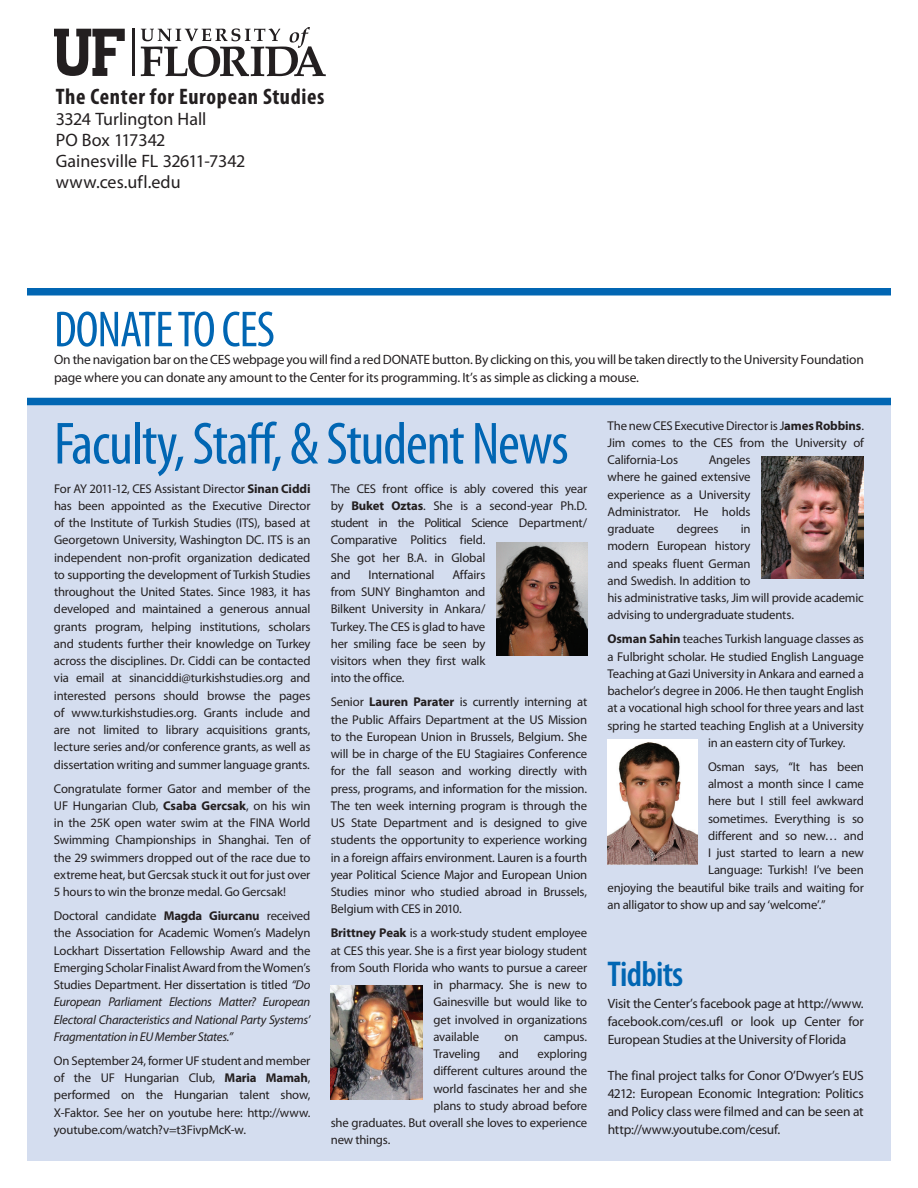
<style>
.page{position:relative;width:918px;height:1188px;background:#fff}
.page>*{position:absolute;margin:0;border:0;box-sizing:border-box;transform-origin:0 0}
.t1{font:condensed 60px "Myriad Pro";letter-spacing:-.02em;color:#0166b3}
.t2{font:condensed 51px "Myriad Pro";letter-spacing:-.02em;color:#0166b3}
.t3{font:600 condensed 36px "Myriad Pro";letter-spacing:-.02em;color:#0166b3}
.t4{font:700 condensed 22.5px "Myriad Pro";letter-spacing:.03em;color:#231f20}
.t5{font:18px/21px "Myriad Pro";color:#231f20}
.t6{font:13.5px/18px "Myriad Pro";letter-spacing:-.015em;color:#231f20;text-align:justify}
.t7{font:12.75px/17.2px "Myriad Pro";letter-spacing:-.015em;color:#231f20;text-align:justify}
.s1{font-weight:700}
.s2{font-style:italic}
</style>
<div class="page">
<div style="left:27px;top:402px;width:864px;height:759px;background:#d4ddef"></div>
<div style="left:27px;top:398px;width:864px;height:7px;background:#0166b3"></div>
<svg style="left:54px;top:29px;width:71px;height:47px"></svg>
<hr style="left:132px;top:29px;width:2px;height:47px;background:#231f20">
<svg style="left:141px;top:27px;width:185px;height:50px"></svg>
<div style="left:27px;top:288px;width:864px;height:8px;background:#0166b3"></div>
<img style="left:496px;top:542px;width:91px;height:114px">
<img style="left:330px;top:986px;width:93px;height:113px">
<img style="left:608px;top:740px;width:89px;height:124px">
<img style="left:761px;top:457px;width:103px;height:122px">
<h3 class="t4" style="left:56px;top:83px;width:270px">The Center for European Studies</h3>
<h3 class="t5" style="left:56px;top:108px;width:191px">3324 Turlington Hall<br>PO Box 117342<br>Gainesville FL 32611-7342 www.ces.ufl.edu</h3>
<h2 class="t2" style="left:54px;top:299px;width:223px">DONATE TO CES</h2>
<p class="t6" style="left:54px;top:351px;width:811px">On the navigation bar on the CES webpage you will find a red DONATE button. By clicking on this, you will be taken directly to the University Foundation page where you can donate any amount to the Center for its programming. It’s as simple as clicking a mouse.</p>
<h1 class="t1" style="left:54px;top:407px;width:516px">Faculty, Staff, &amp; Student News</h1>
<p class="t7" style="left:54px;top:479px;width:258px">For AY 2011-12, CES Assistant Director <span class="s1">Sinan Ciddi </span>has been appointed as the Executive Director of the Institute of Turkish Studies (ITS), based at Georgetown University, Washington DC. ITS is an independent non-profit organization dedicated to supporting the development of Turkish Studies throughout the United States. Since 1983, it has developed and maintained a generous annual grants program, helping institutions, scholars and students further their knowledge on Turkey across the disciplines. Dr. Ciddi can be contacted via email at sinanciddi@turkishstudies.org and interested persons should browse the pages of www.turkishstudies.org. Grants include and are not limited to library acquisitions grants, lecture series and/or conference grants, as well as dissertation writing and summer language grants.</p>
<p class="t7" style="left:54px;top:779px;width:258px">Congratulate former Gator and member of the UF Hungarian Club, <span class="s1">Csaba Gercsak</span>, on his win in the 25K open water swim at the FINA World Swimming Championships in Shanghai. Ten of the 29 swimmers dropped out of the race due to extreme heat, but Gercsak stuck it out for just over 5 hours to win the bronze medal. Go Gercsak!</p>
<p class="t7" style="left:54px;top:907px;width:258px">Doctoral candidate <span class="s1">Magda Giurcanu</span> received the Association for Academic Women’s Madelyn Lockhart Dissertation Fellowship Award and the Emerging Scholar Finalist Award from the Women’s Studies Department. Her dissertation is titled <span class="s2">“Do European Parliament Elections Matter? European Electoral Characteristics and National Party Systems’ Fragmentation in EU Member States.”</span></p>
<p class="t7" style="left:54px;top:1052px;width:258px">On September 24, former UF student and member of the UF Hungarian Club, <span class="s1">Maria Mamah</span>, performed on the Hungarian talent show, X-Faktor. See her on youtube here: http://www. youtube.com/watch?v=t3FivpMcK-w.</p>
<p class="t7" style="left:331px;top:479px;width:258px;text-align:left">The CES front office is ably covered this year by <span class="s1">Buket Oztas</span>. She is a second-year Ph.D. student in the Political Science Department/<br>Comparative Politics field.<br>She got her B.A. in Global<br>and</p>
<p class="t7" style="left:331px;top:566px;width:156px;text-indent:122px">Affairs from SUNY Binghamton and Bilkent University in Ankara/ Turkey. The CES is glad to have her smiling face be seen by visitors when they first walk into the office.</p>
<p class="t7" style="left:331px;top:693px;width:258px">Senior <span class="s1">Lauren Parater</span> is currently interning at the Public Affairs Department at the US Mission to the European Union in Brussels, Belgium. She will be in charge of the EU Stagiaires Conference for the fall season and working directly with press, programs, and information for the mission.<br>The ten week interning program is through the US State Department and is designed to give students the opportunity to experience working in a foreign affairs environment. Lauren is a fourth year Political Science Major and European Union Studies minor who studied abroad in Brussels, Belgium with CES in 2010.</p>
<p class="t7" style="left:331px;top:924px;width:258px"><span class="s1">Brittney Peak</span> is a work-study student employee</p>
<p class="t7" style="left:331px;top:941px;width:258px">at CES this year. She is a first year biology student</p>
<p class="t7" style="left:331px;top:959px;width:258px">from South Florida who wants to pursue a career</p>
<p class="t7" style="left:434px;top:976px;width:155px">in pharmacy. She is new to</p>
<p class="t7" style="left:434px;top:993px;width:155px">Gainesville but would like to</p>
<p class="t7" style="left:434px;top:1010px;width:155px">get involved in organizations</p>
<p class="t7" style="left:434px;top:1028px;width:47px">available</p>
<p class="t7" style="left:504px;top:1028px;width:15px">on</p>
<p class="t7" style="left:544px;top:1028px;width:45px">campus.</p>
<p class="t7" style="left:434px;top:1045px;width:48px">Traveling</p>
<p class="t7" style="left:499px;top:1045px;width:22px">and</p>
<p class="t7" style="left:537px;top:1045px;width:51px">exploring</p>
<p class="t7" style="left:434px;top:1062px;width:155px">different cultures around the</p>
<p class="t7" style="left:434px;top:1079px;width:155px">world fascinates her and she</p>
<p class="t7" style="left:434px;top:1097px;width:155px">plans to study abroad before</p>
<p class="t7" style="left:331px;top:1114px;width:258px">she graduates. But overall she loves to experience</p>
<p class="t7" style="left:331px;top:1131px;width:61px">new things.</p>
<p class="t7" style="left:369px;top:566px;width:68px">International</p>
<p class="t7" style="left:607px;top:416px;width:258px">The new CES Executive Director is J<span class="s1">ames Robbins</span>.<br>Jim comes to the CES from the University of California-Los</p>
<p class="t7" style="left:607px;top:451px;width:145px;text-indent:101px">Angeles where he gained extensive experience as a University Administrator. He holds graduate</p>
<p class="t7" style="left:677px;top:520px;width:43px">degrees</p>
<p class="t7" style="left:607px;top:520px;width:258px;text-align:left;text-indent:133px">in<br>modern European history<br>and speaks fluent German<br>and Swedish. In addition to<br>his administrative tasks, Jim will provide academic advising to undergraduate students.</p>
<p class="t7" style="left:607px;top:630px;width:258px"><span class="s1">Osman Sahin</span> teaches Turkish language classes as</p>
<p class="t7" style="left:607px;top:647px;width:258px">a Fulbright scholar. He studied English Language</p>
<p class="t7" style="left:607px;top:665px;width:258px">Teaching at Gazi University in Ankara and earned a</p>
<p class="t7" style="left:607px;top:682px;width:258px">bachelor’s degree in 2006. He then taught English</p>
<p class="t7" style="left:607px;top:699px;width:258px">at a vocational high school for three years and last</p>
<p class="t7" style="left:607px;top:716px;width:258px">spring he started teaching English at a University</p>
<p class="t7" style="left:708px;top:734px;width:139px">in an eastern city of Turkey.</p>
<p class="t7" style="left:708px;top:758px;width:157px">Osman says, “It has been</p>
<p class="t7" style="left:708px;top:775px;width:157px">almost a month since I came</p>
<p class="t7" style="left:708px;top:792px;width:157px">here but I still feel awkward</p>
<p class="t7" style="left:708px;top:809px;width:157px">sometimes. Everything is so</p>
<p class="t7" style="left:708px;top:827px;width:157px">different and so new… and</p>
<p class="t7" style="left:708px;top:844px;width:157px">I just started to learn a new</p>
<p class="t7" style="left:708px;top:861px;width:157px">Language: Turkish! I’ve been</p>
<p class="t7" style="left:607px;top:878px;width:258px">enjoying the beautiful bike trails and waiting for</p>
<p class="t7" style="left:607px;top:896px;width:220px">an alligator to show up and say ‘welcome’.”</p>
<h3 class="t3" style="left:608px;top:952px;width:77px">Tidbits</h3>
<p class="t6" style="left:608px;top:994px;width:258px">Visit the Center’s facebook page at http://www. facebook.com/ces.ufl or look up Center for European Studies at the University of Florida</p>
<p class="t6" style="left:608px;top:1066px;width:258px">The final project talks for Conor O’Dwyer’s EUS 4212: European Economic Integration: Politics and Policy class were filmed and can be seen at http://www.youtube.com/cesuf.</p>
</div>
